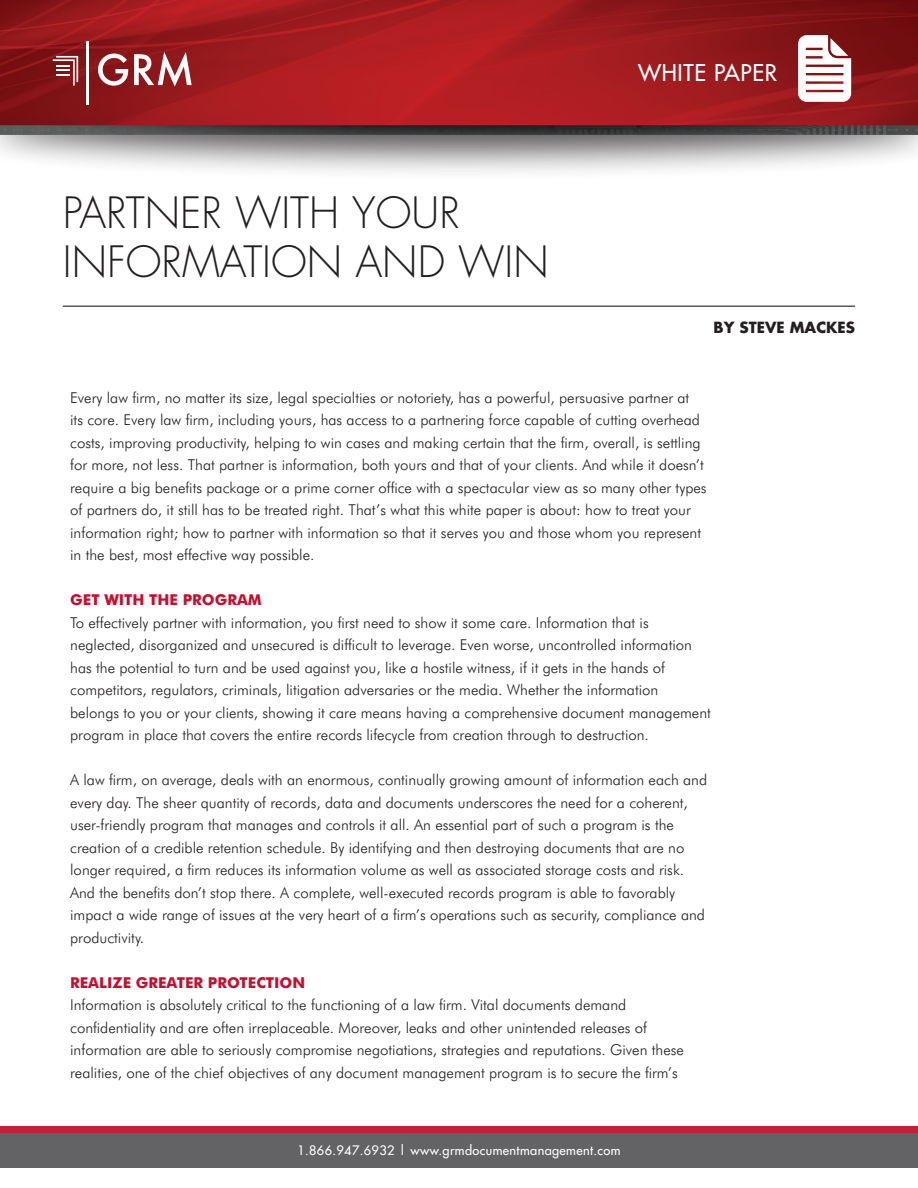
<style>
.page{position:relative;width:918px;height:1188px;background:#fff}
.page>*{position:absolute;margin:0;border:0;box-sizing:border-box;transform-origin:0 0}
.t1{font:300 42px/49.5px "Futura";color:#231f20}
.t2{font:22.5px "Futura";letter-spacing:.03em;color:#fff}
.t3{font:300 15px/22.5px "Futura BT";color:#231f20}
.t4{font:700 15px "Futura BT";color:#c3102f}
.t5{font:700 15px "Futura";color:#231f20}
.t6{font:12.75px "Futura";letter-spacing:.03em;color:#fff}
</style>
<div class="page">
<div style="left:0;top:1126px;width:918px;height:32px;background:#c42032"></div>
<div style="left:0;top:1133px;width:918px;height:35px;background:#636366"></div>
<div style="left:0;top:74px;width:918px;height:107px;background:#231f20;opacity:.75"></div>
<img style="left:0;top:0;width:918px;height:135px">
<svg style="left:0;top:35px;width:918px;height:82px"></svg>
<hr style="left:63px;top:306px;width:792px;height:1px;background:#231f20">
<h1 class="t1" style="left:63px;top:188px;width:487px">PARTNER WITH YOUR<br>INFORMATION AND WIN</h1>
<h2 class="t2" style="left:638px;top:58px;width:140px">WHITE PAPER</h2>
<p class="t5" style="left:714px;top:317px;width:143px">BY STEVE MACKES</p>
<p class="t3" style="left:70px;top:386px;width:638px">Every law firm, no matter its size, legal specialties or notoriety, has a powerful, persuasive partner at<br>its core. Every law firm, including yours, has access to a partnering force capable of cutting overhead costs, improving productivity, helping to win cases and making certain that the firm, overall, is settling for more, not less. That partner is information, both yours and that of your clients. And while it doesn’t require a big benefits package or a prime corner office with a spectacular view as so many other types of partners do, it still has to be treated right. That’s what this white paper is about: how to treat your information right; how to partner with information so that it serves you and those whom you represent in the best, most effective way possible.</p>
<p class="t4" style="left:70px;top:591px;width:193px">GET WITH THE PROGRAM</p>
<p class="t3" style="left:70px;top:611px;width:642px">To effectively partner with information, you first need to show it some care. Information that is neglected, disorganized and unsecured is difficult to leverage. Even worse, uncontrolled information has the potential to turn and be used against you, like a hostile witness, if it gets in the hands of competitors, regulators, criminals, litigation adversaries or the media. Whether the information belongs to you or your clients, showing it care means having a comprehensive document management program in place that covers the entire records lifecycle from creation through to destruction.</p>
<p class="t3" style="left:70px;top:769px;width:639px">A law firm, on average, deals with an enormous, continually growing amount of information each and every day. The sheer quantity of records, data and documents underscores the need for a coherent, user-friendly program that manages and controls it all. An essential part of such a program is the creation of a credible retention schedule. By identifying and then destroying documents that are no longer required, a firm reduces its information volume as well as associated storage costs and risk.<br>And the benefits don’t stop there. A complete, well-executed records program is able to favorably impact a wide range of issues at the very heart of a firm’s operations such as security, compliance and productivity.</p>
<p class="t4" style="left:70px;top:973px;width:236px">REALIZE GREATER PROTECTION</p>
<p class="t3" style="left:70px;top:994px;width:615px">Information is absolutely critical to the functioning of a law firm. Vital documents demand confidentiality and are often irreplaceable. Moreover, leaks and other unintended releases of information are able to seriously compromise negotiations, strategies and reputations. Given these realities, one of the chief objectives of any document management program is to secure the firm’s</p>
<p class="t6" style="left:297px;top:1142px;width:325px">1.866.947.6932 | www.grmdocumentmanagement.com</p>
</div>
